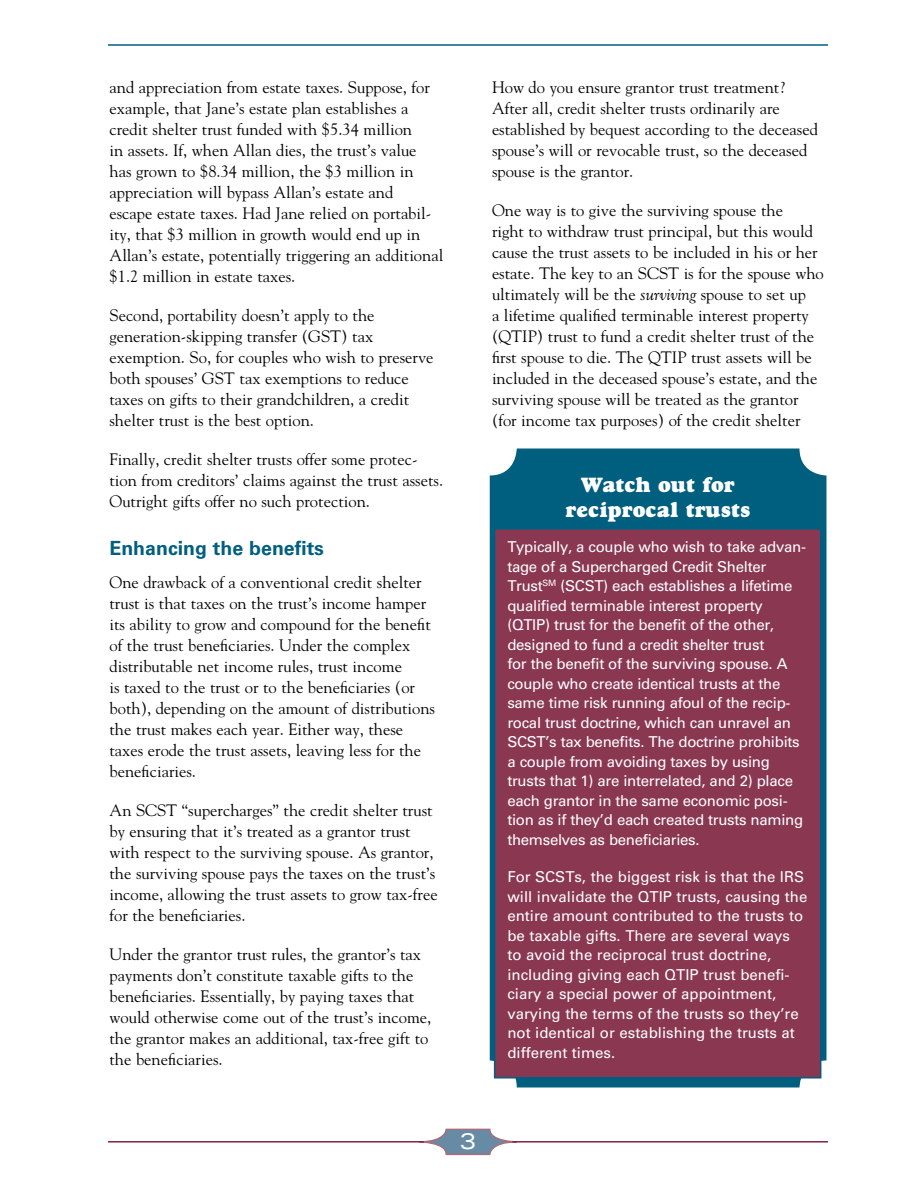
<style>
.page{position:relative;width:918px;height:1188px;background:#fff}
.page>*{position:absolute;margin:0;border:0;box-sizing:border-box;transform-origin:0 0}
.t1{font:expanded 22.5px "Univers LT Std";color:#fff}
.t2{font:21px/25.2px "Goudy Std Heavyface";color:#fff;text-align:center}
.t3{font:700 19.5px "Univers LT Std";color:#005f7f}
.t4{font:16.5px/21px "Goudy Std";color:#000}
.t5{font:15px/19.5px "Univers LT Std";letter-spacing:-.02em;color:#fff}
.t6{font:15px/19.5px "Univers LT Std";color:#fff}
.s1{font-style:italic}
</style>
<div class="page">
<hr style="left:108px;top:44px;width:720px;height:2px;background:#005f7f">
<svg style="left:424px;top:1128px;width:89px;height:28px"></svg>
<hr style="left:108px;top:1141px;width:316px;height:2px;background:#812246">
<hr style="left:512px;top:1141px;width:316px;height:2px;background:#812246">
<div style="left:490px;top:448px;width:336px;height:640px;background:#005f7f;border-radius:27px"></div>
<div style="left:495px;top:529px;width:326px;height:549px;background:#8a3751"></div>
<div style="left:494px;top:528px;width:327px;height:550px;border:2px solid #005f7f"></div>
<p class="t4" style="left:110px;top:77px;width:335px">and appreciation from estate taxes. Suppose, for example, that Jane’s estate plan establishes a credit shelter trust funded with $5.34 million<br>in assets. If, when Allan dies, the trust’s value<br>has grown to $8.34 million, the $3 million in appreciation will bypass Allan’s estate and<br>escape estate taxes. Had Jane relied on portabil&shy;ity, that $3 million in growth would end up in Allan’s estate, potentially triggering an additional $1.2 million in estate taxes.</p>
<p class="t4" style="left:110px;top:305px;width:326px">Second, portability doesn’t apply to the generation-skipping transfer (GST) tax exemption. So, for couples who wish to preserve both spouses’ GST tax exemptions to reduce taxes on gifts to their grandchildren, a credit shelter trust is the best option.</p>
<p class="t4" style="left:110px;top:449px;width:335px">Finally, credit shelter trusts offer some protec&shy;tion from creditors’ claims against the trust assets.<br>Outright gifts offer no such protection.</p>
<p class="t3" style="left:110px;top:537px;width:216px">Enhancing the benefits</p>
<p class="t4" style="left:110px;top:572px;width:327px">One drawback of a conventional credit shelter trust is that taxes on the trust’s income hamper its ability to grow and compound for the benefit of the trust beneficiaries. Under the complex distributable net income rules, trust income<br>is taxed to the trust or to the beneficiaries (or both), depending on the amount of distributions the trust makes each year. Either way, these taxes erode the trust assets, leaving less for the beneficiaries.</p>
<p class="t4" style="left:110px;top:800px;width:330px">An SCST “supercharges” the credit shelter trust by ensuring that it’s treated as a grantor trust with respect to the surviving spouse. As grantor, the surviving spouse pays the taxes on the trust’s income, allowing the trust assets to grow tax-free for the beneficiaries.</p>
<p class="t4" style="left:110px;top:944px;width:323px">Under the grantor trust rules, the grantor’s tax payments don’t constitute taxable gifts to the beneficiaries. Essentially, by paying taxes that would otherwise come out of the trust’s income, the grantor makes an additional, tax-free gift to the beneficiaries.</p>
<p class="t4" style="left:492px;top:77px;width:327px">How do you ensure grantor trust treatment?<br>After all, credit shelter trusts ordinarily are established by bequest according to the deceased spouse’s will or revocable trust, so the deceased spouse is the grantor.</p>
<p class="t4" style="left:492px;top:200px;width:333px">One way is to give the surviving spouse the<br>right to withdraw trust principal, but this would cause the trust assets to be included in his or her estate. The key to an SCST is for the spouse who ultimately will be the <span class="s1">surviving</span> spouse to set up<br>a lifetime qualified terminable interest property (QTIP) trust to fund a credit shelter trust of the first spouse to die. The QTIP trust assets will be included in the deceased spouse’s estate, and the surviving spouse will be treated as the grantor (for income tax purposes) of the credit shelter</p>
<p class="t2" style="left:565px;top:472px;width:187px">Watch out for reciprocal trusts</p>
<p class="t5" style="left:507px;top:537px;width:300px">Typically, a couple who wish to take advan&shy;tage of a Supercharged Credit Shelter Trust<sup>SM</sup> (SCST) each establishes a lifetime qualified terminable interest property (QTIP) trust for the benefit of the other, designed to fund a credit shelter trust<br>for the benefit of the surviving spouse. A couple who create identical trusts at the same time risk running afoul of the recip&shy;rocal trust doctrine, which can unravel an SCST’s tax benefits. The doctrine prohibits a couple from avoiding taxes by using trusts that 1) are interrelated, and 2) place each grantor in the same economic posi&shy;tion as if they’d each created trusts naming themselves as beneficiaries.</p>
<p class="t6" style="left:507px;top:867px;width:302px">For SCSTs, the biggest risk is that the IRS will invalidate the QTIP trusts, causing the entire amount contributed to the trusts to be taxable gifts. There are several ways to avoid the reciprocal trust doctrine, including giving each QTIP trust benefi&shy;ciary a special power of appointment, varying the terms of the trusts so they’re not identical or establishing the trusts at different times.</p>
<h1 class="t1" style="left:460px;top:1128px;width:18px">3</h1>
</div>
